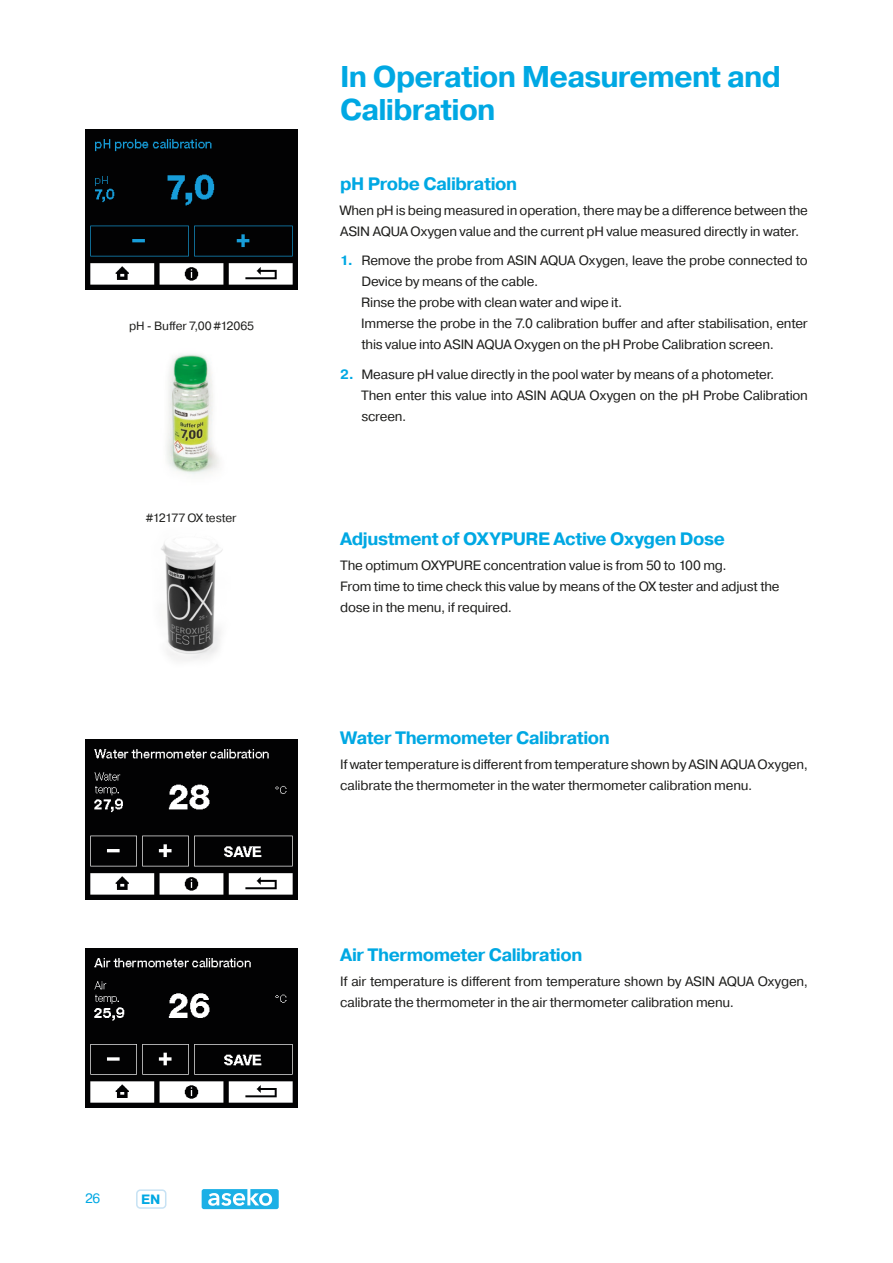
<style>
.page{position:relative;width:893px;height:1263px;background:#fff}
.page>*{position:absolute;margin:0;border:0;box-sizing:border-box;transform-origin:0 0}
.Nadpis_1{font:700 30px/33px "Pragmatica";letter-spacing:-.03em;color:#00a8e3}
.Nadpis_2{font:700 18px "Pragmatica";letter-spacing:-.025em;color:#00a8e3}
.Text_odrážky_1{font:13.5px/21px "Pragmatica";letter-spacing:-.015em;color:#1d1d1b}
.t1{font:13.5px "Pragmatica";color:#00a8e3}
.t2{font:700 13.5px "Pragmatica";color:#00a8e3}
.Label{font:12px "Pragmatica";letter-spacing:-.01em;color:#1d1d1b}
.s1{font-weight:700;color:#00a8e3}
</style>
<div class="page">
<div style="left:136px;top:1189px;width:30px;height:20px;border:2px solid #c7e2f4;border-radius:4px"></div>
<svg style="left:202px;top:1189px;width:77px;height:20px"></svg>
<img style="left:161px;top:543px;width:62px;height:118px">
<img style="left:85px;top:740px;width:213px;height:159px">
<img style="left:85px;top:948px;width:213px;height:160px">
<img style="left:85px;top:130px;width:213px;height:159px">
<img style="left:167px;top:354px;width:52px;height:121px">
<p class="Label" style="left:129px;top:319px;width:127px">pH - Buffer 7,00 #12065</p>
<p class="Label" style="left:146px;top:510px;width:92px">#12177 OX tester</p>
<p class="t1" style="left:85px;top:1190px;width:17px">26</p>
<p class="t2" style="left:141px;top:1190px;width:21px">EN</p>
<p class="Nadpis_1" style="left:340px;top:61px;width:442px">In Operation Measurement and<br>Calibration</p>
<p class="Nadpis_2" style="left:340px;top:172px;width:179px">pH Probe Calibration</p>
<p class="Text_odrážky_1" style="left:340px;top:200px;width:469px">When pH is being measured in operation, there may be a difference between the<br>ASIN AQUA Oxygen value and the current pH value measured directly in water.</p>
<p class="Text_odrážky_1" style="left:361px;top:250px;width:448px;text-indent:-21px"><span class="s1">1.</span> Remove the probe from ASIN AQUA Oxygen, leave the probe connected to<br>Device by means of the cable.</p>
<p class="Text_odrážky_1" style="left:361px;top:292px;width:263px">Rinse the probe with clean water and wipe it.</p>
<p class="Text_odrážky_1" style="left:361px;top:313px;width:448px">Immerse the probe in the 7.0 calibration buffer and after stabilisation, enter this value into ASIN AQUA Oxygen on the pH Probe Calibration screen.</p>
<p class="Text_odrážky_1" style="left:340px;top:364px;width:436px"><span class="s1">2.</span> Measure pH value directly in the pool water by means of a photometer.</p>
<p class="Text_odrážky_1" style="left:361px;top:385px;width:448px">Then enter this value into ASIN AQUA Oxygen on the pH Probe Calibration screen.</p>
<p class="Nadpis_2" style="left:340px;top:527px;width:386px">Adjustment of OXYPURE Active Oxygen Dose</p>
<p class="Text_odrážky_1" style="left:340px;top:555px;width:441px">The optimum OXYPURE concentration value is from 50 to 100 mg.<br>From time to time check this value by means of the OX tester and adjust the dose in the menu, if required.</p>
<p class="Nadpis_2" style="left:340px;top:726px;width:271px">Water Thermometer Calibration</p>
<p class="Text_odrážky_1" style="left:340px;top:755px;width:469px">If water temperature is different from temperature shown by ASIN AQUA Oxygen, calibrate the thermometer in the water thermometer calibration menu.</p>
<p class="Nadpis_2" style="left:340px;top:943px;width:244px">Air Thermometer Calibration</p>
<p class="Text_odrážky_1" style="left:340px;top:971px;width:469px">If air temperature is different from temperature shown by ASIN AQUA Oxygen, calibrate the thermometer in the air thermometer calibration menu.</p>
</div>
